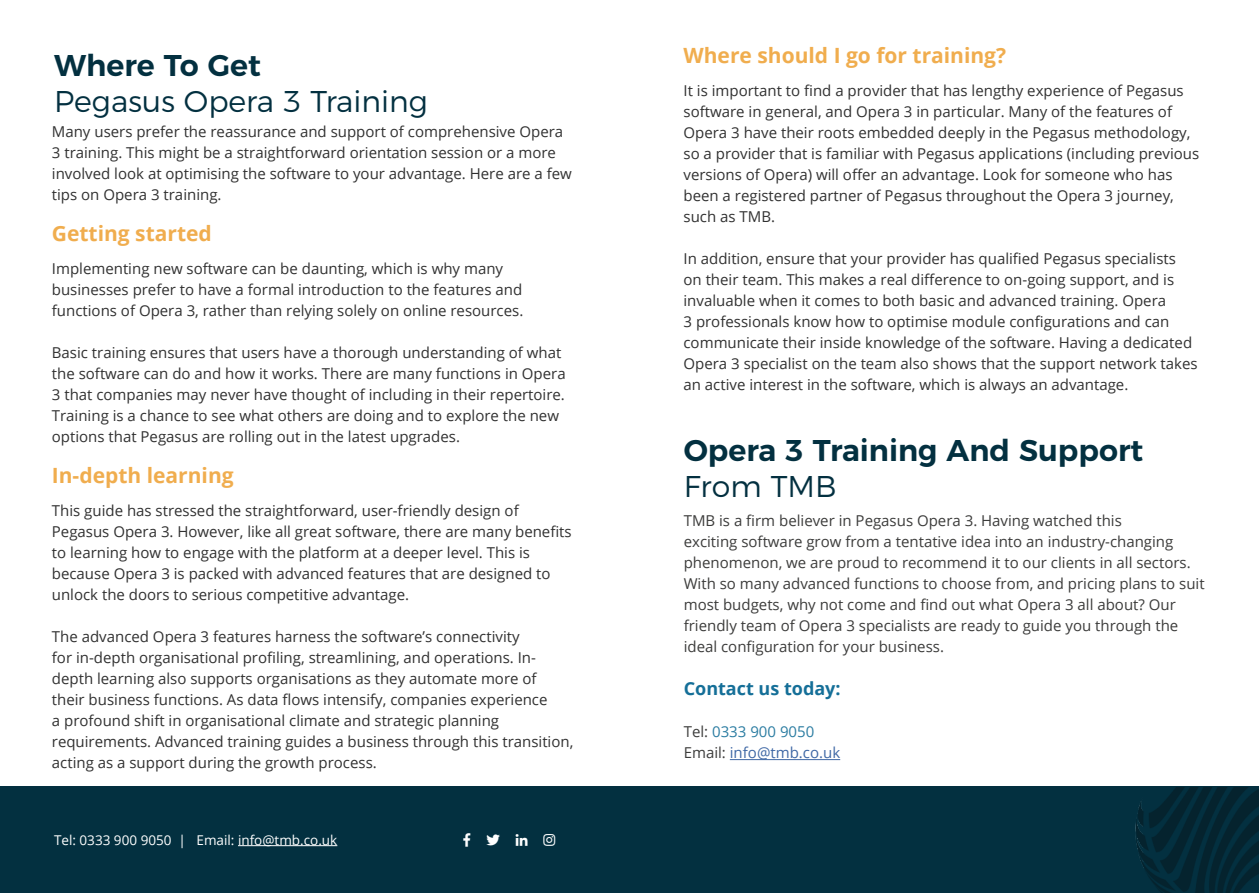
<style>
.page{position:relative;width:1259px;height:893px;background:#fff}
.page>*{position:absolute;margin:0;border:0;box-sizing:border-box;transform-origin:0 0}
.t1{font:600 30px "Montserrat";color:#033040}
.t2{font:300 30px "Montserrat";color:#033040}
.t3{font:700 21px "Open Sans";color:#f0ad4e}
.t4{font:700 18px "Open Sans";color:#156f98}
.t5{font:15px/21px "Open Sans";color:#313131}
.t6{font:15px/21px "Open Sans";color:#3c3c3b}
.t7{font:15px/21px "Open Sans";color:#3f68a5}
.t8{font:13.5px "Open Sans";color:#fff}
.s1{color:#3c3c3b}
.s2{color:#2c7da2}
</style>
<div class="page">
<div style="left:0;top:787px;width:1259px;height:106px;background:#033040"></div>
<hr style="left:238px;top:845px;width:99px;height:1px;background:#fff">
<img style="left:1135px;top:788px;width:124px;height:105px">
<hr style="left:730px;top:759px;width:110px;height:1px;background:#3f68a5">
<h1 class="t1" style="left:54px;top:41px;width:208px">Where To Get</h1>
<h1 class="t2" style="left:54px;top:77px;width:375px">Pegasus Opera 3 Training</h1>
<p class="t5" style="left:52px;top:121px;width:521px">Many users prefer the reassurance and support of comprehensive Opera 3 training. This might be a straightforward orientation session or a more involved look at optimising the software to your advantage. Here are a few tips on Opera 3 training.</p>
<h2 class="t3" style="left:52px;top:219px;width:161px">Getting started</h2>
<p class="t5" style="left:52px;top:258px;width:473px">Implementing new software can be daunting, which is why many businesses prefer to have a formal introduction to the features and functions of Opera 3, rather than relying solely on online resources.</p>
<p class="t5" style="left:52px;top:342px;width:515px">Basic training ensures that users have a thorough understanding of what the software can do and how it works. There are many functions in Opera 3 that companies may never have thought of including in their repertoire.<br>Training is a chance to see what others are doing and to explore the new options that Pegasus are rolling out in the latest upgrades.</p>
<h2 class="t3" style="left:52px;top:460px;width:183px">In-depth learning</h2>
<p class="t5" style="left:52px;top:499px;width:521px">This guide has stressed the straightforward, user-friendly design of Pegasus Opera 3. However, like all great software, there are many benefits to learning how to engage with the platform at a deeper level. This is because Opera 3 is packed with advanced features that are designed to unlock the doors to serious competitive advantage.</p>
<p class="t5" style="left:52px;top:625px;width:523px">The advanced Opera 3 features harness the software’s connectivity<br>for in-depth organisational profiling, streamlining, and operations. In&shy;depth learning also supports organisations as they automate more of<br>their business functions. As data flows intensify, companies experience<br>a profound shift in organisational climate and strategic planning requirements. Advanced training guides a business through this transition, acting as a support during the growth process.</p>
<p class="t8" style="left:54px;top:830px;width:285px">Tel: 0333 900 9050 | Email: info@tmb.co.uk</p>
<h2 class="t3" style="left:683px;top:40px;width:324px">Where should I go for training?</h2>
<p class="t5" style="left:683px;top:79px;width:517px">It is important to find a provider that has lengthy experience of Pegasus software in general, and Opera 3 in particular. Many of the features of Opera 3 have their roots embedded deeply in the Pegasus methodology, so a provider that is familiar with Pegasus applications (including previous versions of Opera) will offer an advantage. Look for someone who has been a registered partner of Pegasus throughout the Opera 3 journey, such as TMB.</p>
<p class="t5" style="left:683px;top:247px;width:516px">In addition, ensure that your provider has qualified Pegasus specialists on their team. This makes a real difference to on-going support, and is invaluable when it comes to both basic and advanced training. Opera<br>3 professionals know how to optimise module configurations and can communicate their inside knowledge of the software. Having a dedicated Opera 3 specialist on the team also shows that the support network takes an active interest in the software, which is always an advantage.</p>
<h1 class="t1" style="left:684px;top:426px;width:461px">Opera 3 Training And Support</h1>
<h1 class="t2" style="left:684px;top:463px;width:154px">From TMB</h1>
<p class="t6" style="left:684px;top:510px;width:522px">TMB is a firm believer in Pegasus Opera 3. Having watched this<br>exciting software grow from a tentative idea into an industry-changing phenomenon, we are proud to recommend it to our clients in all sectors.<br>With so many advanced functions to choose from, and pricing plans to suit most budgets, why not come and find out what Opera 3 all about? Our friendly team of Opera 3 specialists are ready to guide you through the ideal configuration for your business.</p>
<p class="t4" style="left:684px;top:676px;width:158px">Contact us today:</p>
<p class="t7" style="left:684px;top:721px;width:158px"><span class="s1">Tel:</span> <span class="s2">0333 900 9050<br></span><span class="s1">Email:</span> info@tmb.co.uk</p>
</div>
